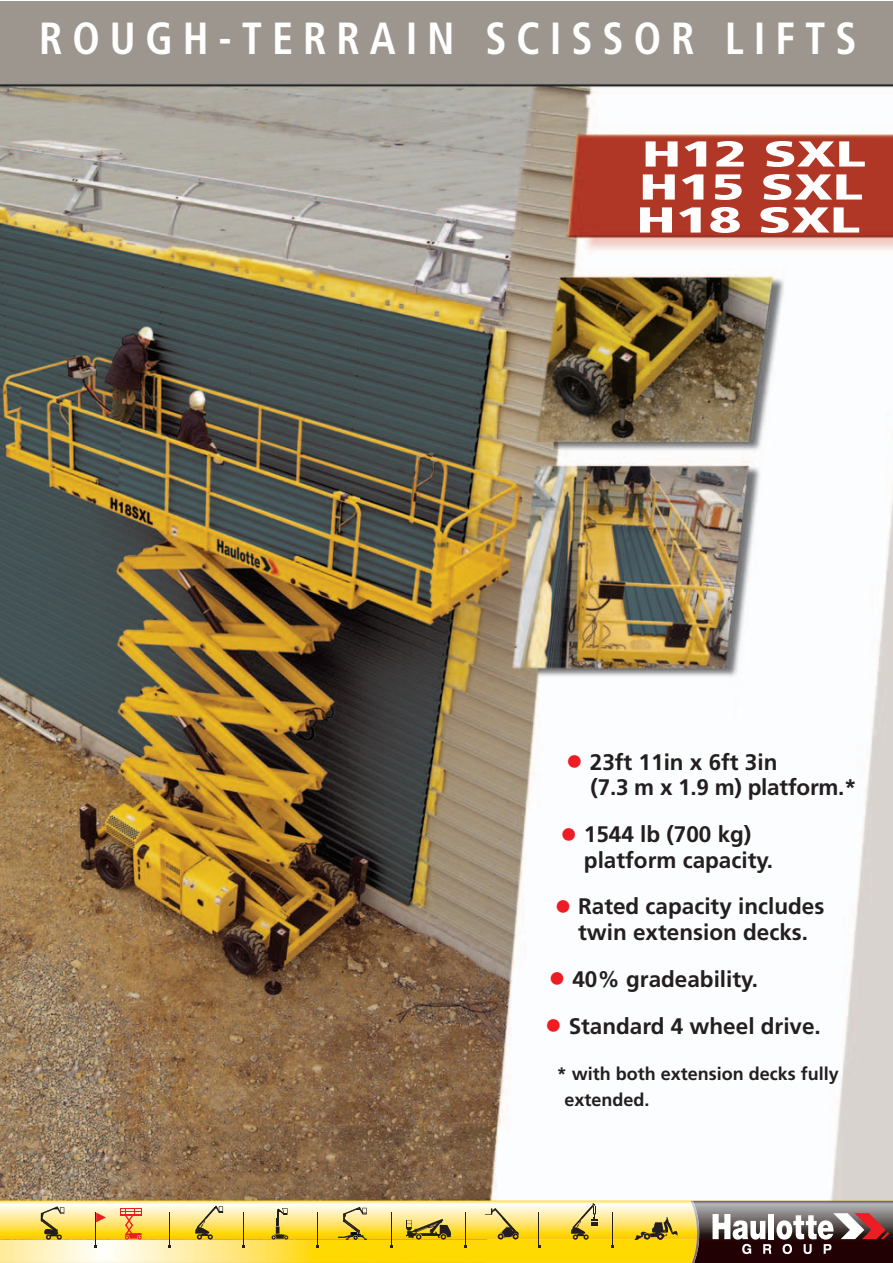
<style>
.page{position:relative;width:893px;height:1263px;background:#fff}
.page>*{position:absolute;margin:0;border:0;box-sizing:border-box;transform-origin:0 0}
.t1{font:700 condensed 45px "Frutiger";letter-spacing:.235em;color:#fff;scale:.94 1}
.t2{font:900 36px/33px "Frutiger";color:#fff;text-align:justify;scale:1.5 1}
.t3{font:700 22.5px/25.5px "Frutiger";color:#231f20}
.t4{font:700 18px/25.5px "Frutiger";color:#231f20}
.s1{font-weight:400;font-stretch:condensed;font-size:36px;color:#ee1d23}
</style>
<div class="page">
<img style="left:0;top:1px;width:893px;height:1199px">
<img style="left:0;top:1239px;width:690px;height:24px">
<img style="left:0;top:1200px;width:893px;height:39px">
<hr style="left:96px;top:1212px;width:1px;height:34px;background:#231f20">
<hr style="left:169px;top:1212px;width:1px;height:34px;background:#231f20">
<hr style="left:243px;top:1212px;width:1px;height:34px;background:#231f20">
<hr style="left:317px;top:1212px;width:1px;height:34px;background:#231f20">
<hr style="left:391px;top:1212px;width:1px;height:34px;background:#231f20">
<hr style="left:539px;top:1212px;width:1px;height:34px;background:#231f20">
<hr style="left:613px;top:1212px;width:1px;height:34px;background:#231f20">
<svg style="left:634px;top:1217px;width:44px;height:23px"></svg>
<hr style="left:465px;top:1212px;width:1px;height:34px;background:#231f20">
<svg style="left:406px;top:1219px;width:45px;height:20px"></svg>
<svg style="left:338px;top:1207px;width:29px;height:33px"></svg>
<svg style="left:272px;top:1208px;width:16px;height:31px"></svg>
<svg style="left:195px;top:1205px;width:28px;height:34px"></svg>
<svg style="left:120px;top:1208px;width:22px;height:31px"></svg>
<svg style="left:485px;top:1208px;width:34px;height:31px"></svg>
<svg style="left:570px;top:1203px;width:28px;height:37px"></svg>
<svg style="left:41px;top:1206px;width:23px;height:34px"></svg>
<svg style="left:96px;top:1212px;width:10px;height:10px"></svg>
<img style="left:698px;top:1201px;width:195px;height:62px">
<img style="left:690px;top:1201px;width:8px;height:62px">
<svg style="left:712px;top:1213px;width:177px;height:41px"></svg>
<h1 class="t1" style="left:39px;top:20px;width:871px">ROUGH-TERRAIN SCISSOR LIFTS</h1>
<h2 class="t2" style="left:636px;top:140px;width:154px">H12 SXL H15 SXL H18 SXL</h2>
<p class="t3" style="left:590px;top:751px;width:268px;text-indent:-25px"><span class="s1">•</span> 23ft 11in x 6ft 3in<br>(7.3 m x 1.9 m) platform.*</p>
<p class="t3" style="left:584px;top:823px;width:191px;text-indent:-24px"><span class="s1">•</span> 1544 lb (700 kg) platform capacity.</p>
<p class="t3" style="left:554px;top:896px;width:272px;text-align:center"><span class="s1">•</span> Rated capacity includes twin extension decks.</p>
<p class="t3" style="left:548px;top:968px;width:211px"><span class="s1">•</span> 40% gradeability.</p>
<p class="t3" style="left:544px;top:1015px;width:278px"><span class="s1">•</span> Standard 4 wheel drive.</p>
<p class="t4" style="left:564px;top:1063px;width:276px;text-indent:-8px">* with both extension decks fully extended.</p>
</div>
